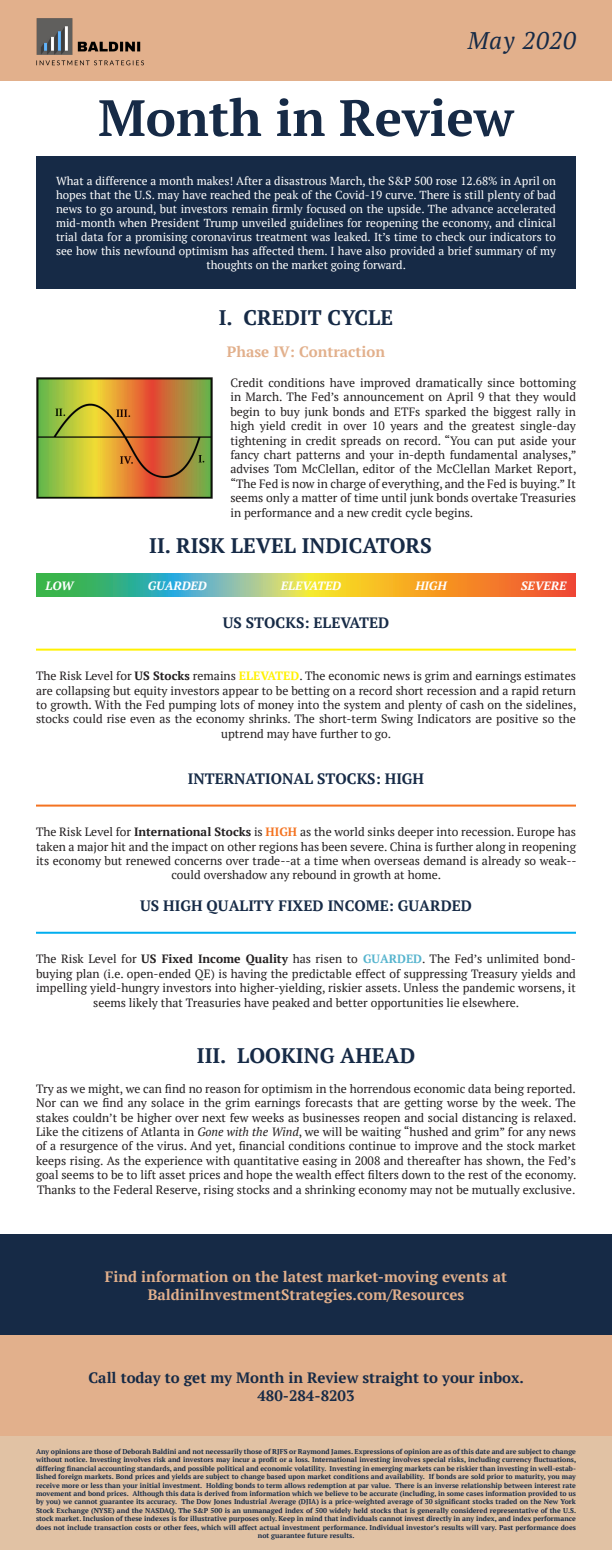
<style>
.page{position:relative;width:612px;height:1551px;background:#fff}
.page>*{position:absolute;margin:0;border:0;box-sizing:border-box;transform-origin:0 0}
.t1{font:700 51px "PT Serif";color:#162a46}
.t2{font:italic 24px "PT Serif";letter-spacing:.055em;color:#162a46}
.t3{font:700 21px "PT Serif";color:#162a46}
.t4{font:700 15px/18px "PT Serif";color:#162a46;text-align:center}
.t5{font:700 15px/18px "PT Serif";color:#e2b08c;text-align:center}
.t6{font:12px/14.4px "PT Serif";color:#231f20;text-align:center}
.t7{font:italic 700 12px "PT Serif";color:#fff}
.t8{font:11.6px/13.9px "PT Serif";color:#fff;text-align:center}
.t9{font:700 7px/8.4px "PT Serif";color:#162a46;text-align:center}
.s1{font-weight:700}
.s2{font-weight:700;color:#fff101}
.s3{font-weight:700;color:#f47321}
.s4{font-weight:700;color:#56b4ce}
.s5{font-style:italic}
</style>
<div class="page">
<div style="left:0;top:0;width:612px;height:80px;background:#e2b08c"></div>
<div style="left:36px;top:156px;width:540px;height:133px;background:#162a46"></div>
<svg style="left:36px;top:574px;width:540px;height:22px;background:#aba95a"></svg>
<hr style="left:36px;top:649px;width:540px;height:2px;background:#fff101">
<hr style="left:36px;top:805px;width:540px;height:2px;background:#f47321">
<hr style="left:36px;top:932px;width:540px;height:2px;background:#00aeef">
<img style="left:0;top:18px;width:177px;height:63px">
<div style="left:0;top:1234px;width:612px;height:102px;background:#162a46"></div>
<div style="left:0;top:1335px;width:612px;height:102px;background:#e2b08c"></div>
<div style="left:0;top:1437px;width:612px;height:113px;background:#e1c2a4"></div>
<img style="left:36px;top:378px;width:177px;height:121px">
<h2 class="t2" style="left:468px;top:26px;width:110px">May 2020</h2>
<h1 class="t1" style="left:98px;top:85px;width:417px">Month in Review</h1>
<p class="t8" style="left:56px;top:174px;width:502px">What a difference a month makes! After a disastrous March, the S&amp;P 500 rose 12.68% in April on hopes that the U.S. may have reached the peak of the Covid-19 curve. There is still plenty of bad news to go around, but investors remain firmly focused on the upside. The advance accelerated mid-month when President Trump unveiled guidelines for reopening the economy, and clinical trial data for a promising coronavirus treatment was leaked. It’s time to check our indicators to see how this newfound optimism has affected them. I have also provided a brief summary of my thoughts on the market going forward.</p>
<h3 class="t3" style="left:219px;top:304px;width:176px">I. CREDIT CYCLE</h3>
<p class="t5" style="left:227px;top:343px;width:160px">Phase IV: Contraction</p>
<p class="t6" style="left:230px;top:375px;width:348px;text-align:justify">Credit conditions have improved dramatically since bottoming in March. The Fed’s announcement on April 9 that they would begin to buy junk bonds and ETFs sparked the biggest rally in high yield credit in over 10 years and the greatest single-day tightening in credit spreads on record. “You can put aside your fancy chart patterns and your in-depth fundamental analyses,” advises Tom McClellan, editor of the McClellan Market Report, “The Fed is now in charge of everything, and the Fed is buying.” It seems only a matter of time until junk bonds overtake Treasuries in performance and a new credit cycle begins.</p>
<h3 class="t3" style="left:149px;top:532px;width:284px">II. RISK LEVEL INDICATORS</h3>
<p class="t7" style="left:46px;top:577px;width:29px">LOW</p>
<p class="t7" style="left:148px;top:577px;width:60px">GUARDED</p>
<p class="t7" style="left:281px;top:577px;width:62px">ELEVATED</p>
<p class="t7" style="left:415px;top:577px;width:33px">HIGH</p>
<p class="t7" style="left:521px;top:577px;width:47px">SEVERE</p>
<p class="t4" style="left:223px;top:614px;width:168px">US STOCKS: ELEVATED</p>
<p class="t6" style="left:36px;top:669px;width:542px">The Risk Level for <span class="s1">US Stocks</span> remains <span class="s2">ELEVATED</span>. The economic news is grim and earnings estimates are collapsing but equity investors appear to be betting on a record short recession and a rapid return to growth. With the Fed pumping lots of money into the system and plenty of cash on the sidelines, stocks could rise even as the economy shrinks. The short-term Swing Indicators are positive so the uptrend may have further to go.</p>
<p class="t4" style="left:188px;top:770px;width:238px">INTERNATIONAL STOCKS: HIGH</p>
<p class="t6" style="left:36px;top:825px;width:542px">The Risk Level for <span class="s1">International Stocks</span> is <span class="s3">HIGH</span> as the world sinks deeper into recession. Europe has taken a major hit and the impact on other regions has been severe. China is further along in reopening its economy but renewed concerns over trade--at a time when overseas demand is already so weak-- could overshadow any rebound in growth at home.</p>
<p class="t4" style="left:140px;top:897px;width:333px">US HIGH QUALITY FIXED INCOME: GUARDED</p>
<p class="t6" style="left:36px;top:952px;width:541px">The Risk Level for <span class="s1">US Fixed Income Quality</span> has risen to <span class="s4">GUARDED</span>. The Fed’s unlimited bond&shy;buying plan (i.e. open-ended QE) is having the predictable effect of suppressing Treasury yields and impelling yield-hungry investors into higher-yielding, riskier assets. Unless the pandemic worsens, it seems likely that Treasuries have peaked and better opportunities lie elsewhere.</p>
<h3 class="t3" style="left:197px;top:1042px;width:220px">III. LOOKING AHEAD</h3>
<p class="t6" style="left:36px;top:1081px;width:542px;text-align:justify">Try as we might, we can find no reason for optimism in the horrendous economic data being reported.<br>Nor can we find any solace in the grim earnings forecasts that are getting worse by the week. The stakes couldn’t be higher over next few weeks as businesses reopen and social distancing is relaxed.<br>Like the citizens of Atlanta in <span class="s5">Gone with the Wind</span>, we will be waiting “hushed and grim” for any news of a resurgence of the virus. And yet, financial conditions continue to improve and the stock market keeps rising. As the experience with quantitative easing in 2008 and thereafter has shown, the Fed’s goal seems to be to lift asset prices and hope the wealth effect filters down to the rest of the economy.<br>Thanks to the Federal Reserve, rising stocks and a shrinking economy may not be mutually exclusive.</p>
<p class="t5" style="left:105px;top:1267px;width:404px">Find information on the latest market-moving events at<br>BaldiniInvestmentStrategies.com/Resources</p>
<p class="t4" style="left:89px;top:1368px;width:437px">Call today to get my Month in Review straight to your inbox.<br>480-284-8203</p>
<p class="t9" style="left:36px;top:1447px;width:542px">Any opinions are those of Deborah Baldini and not necessarily those of RJFS or Raymond James. Expressions of opinion are as of this date and are subject to change without notice. Investing involves risk and investors may incur a profit or a loss. International investing involves special risks, including currency fluctuations, differing financial accounting standards, and possible political and economic volatility. Investing in emerging markets can be riskier than investing in well-estab&shy;lished foreign markets. Bond prices and yields are subject to change based upon market conditions and availability. If bonds are sold prior to maturity, you may receive more or less than your initial investment. Holding bonds to term allows redemption at par value. There is an inverse relationship between interest rate movement and bond prices. Although this data is derived from information which we believe to be accurate (including, in some cases information provided to us by you) we cannot guarantee its accuracy. The Dow Jones Industrial Average (DJIA) is a price-weighted average of 30 significant stocks traded on the New York Stock Exchange (NYSE) and the NASDAQ. The S&amp;P 500 is an unmanaged index of 500 widely held stocks that is generally considered representative of the U.S. stock market. Inclusion of these indexes is for illustrative purposes only. Keep in mind that individuals cannot invest directly in any index, and index performance does not include transaction costs or other fees, which will affect actual investment performance. Individual investor’s results will vary. Past performance does not guarantee future results.</p>
</div>
